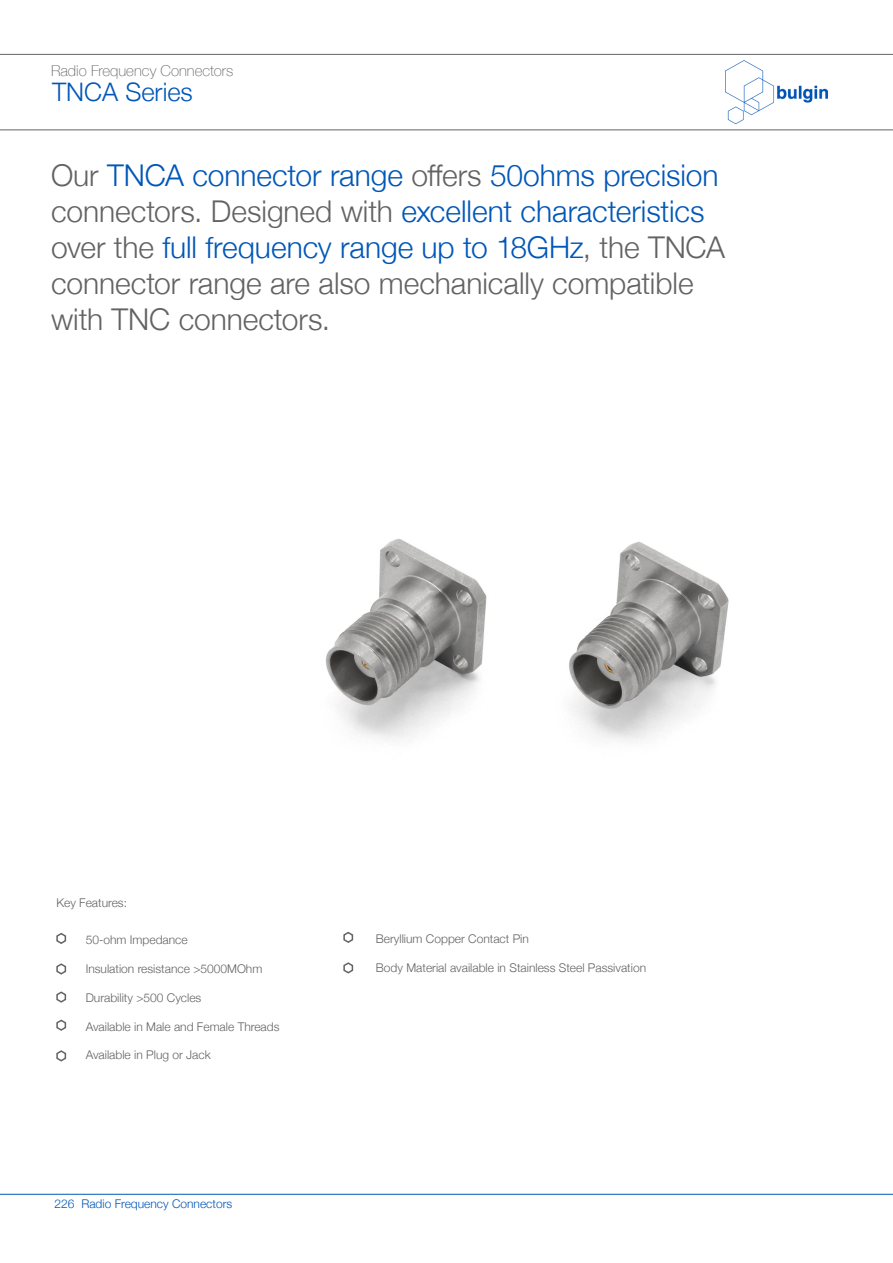
<style>
.page{position:relative;width:893px;height:1263px;background:#fff}
.page>*{position:absolute;margin:0;border:0;box-sizing:border-box;transform-origin:0 0}
.t1{font:300 30px/36px "Helvetica Neue";letter-spacing:-.005em;color:#646363}
.t2{font:300 30px/36px "Helvetica Neue";letter-spacing:-.005em;color:#0057b8}
.t3{font:300 25.5px "Helvetica Neue";color:#0057b8}
.t4{font:100 15px "Helvetica Neue";color:#636366}
.t5{font:300 12px "Helvetica Neue";color:#636366}
.t6{font:300 12px "Helvetica Neue";color:#0057b8}
.s1{color:#646363}
.s2{color:#0057b8}
</style>
<div class="page">
<img style="left:726px;top:61px;width:101px;height:63px">
<hr style="left:0;top:54px;width:893px;height:1px;background:#636366">
<hr style="left:0;top:129px;width:893px;height:1px;background:#636366">
<hr style="left:0;top:1194px;width:893px;height:1px;background:#0057b8">
<img style="left:325px;top:539px;width:404px;height:202px">
<svg style="left:56px;top:932px;width:11px;height:12px"></svg>
<svg style="left:343px;top:931px;width:11px;height:12px"></svg>
<svg style="left:56px;top:963px;width:11px;height:12px"></svg>
<svg style="left:343px;top:962px;width:11px;height:12px"></svg>
<svg style="left:56px;top:991px;width:11px;height:12px"></svg>
<svg style="left:56px;top:1019px;width:11px;height:12px"></svg>
<svg style="left:56px;top:1050px;width:11px;height:12px"></svg>
<p class="t4" style="left:51px;top:60px;width:184px">Radio Frequency Connectors</p>
<p class="t3" style="left:52px;top:71px;width:142px">TNCA Series</p>
<p class="t2" style="left:51px;top:155px;width:669px"><span class="s1">Our</span> TNCA connector range <span class="s1">offers</span> 50ohms precision <span class="s1">connectors. Designed with</span> excellent characteristics</p>
<p class="t1" style="left:51px;top:227px;width:675px">over the <span class="s2">full frequency range up to 18GHz</span>, the TNCA connector range are also mechanically compatible</p>
<p class="t1" style="left:51px;top:299px;width:281px">with TNC connectors.</p>
<p class="t5" style="left:56px;top:893px;width:72px">Key Features:</p>
<p class="t5" style="left:86px;top:930px;width:104px">50-ohm Impedance</p>
<p class="t5" style="left:86px;top:959px;width:178px">Insulation resistance &gt;5000MOhm</p>
<p class="t5" style="left:86px;top:988px;width:117px">Durability &gt;500 Cycles</p>
<p class="t5" style="left:86px;top:1017px;width:195px">Available in Male and Female Threads</p>
<p class="t5" style="left:86px;top:1045px;width:126px">Available in Plug or Jack</p>
<p class="t6" style="left:55px;top:1194px;width:179px">226 Radio Frequency Connectors</p>
<p class="t5" style="left:376px;top:929px;width:154px">Beryllium Copper Contact Pin</p>
<p class="t5" style="left:376px;top:958px;width:272px">Body Material available in Stainless Steel Passivation</p>
</div>
